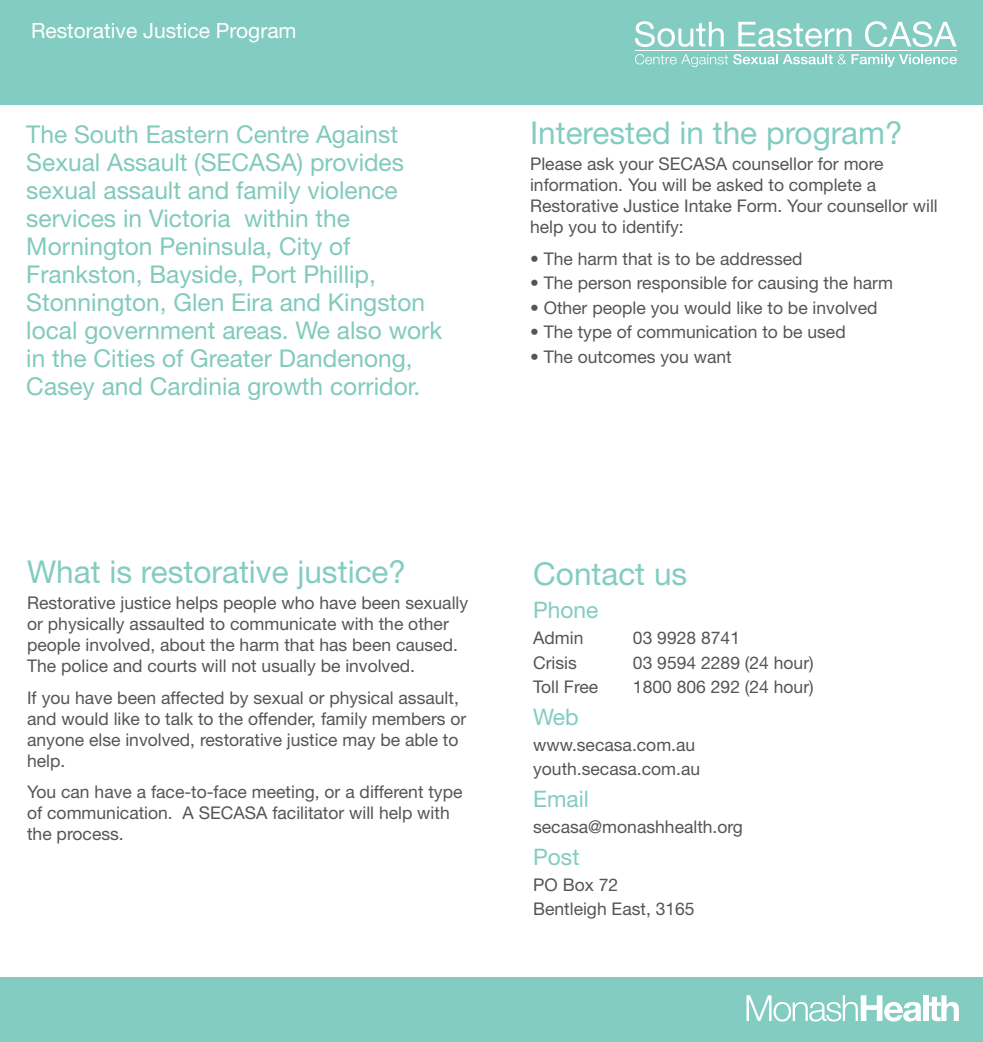
<style>
.page{position:relative;width:983px;height:1042px;background:#fff}
.page>*{position:absolute;margin:0;border:0;box-sizing:border-box;transform-origin:0 0}
.t1{font:31.5px "Helvetica Neue";color:#83ccc2}
.t2{font:24.5px/28px "Helvetica Neue";color:#81cabc}
.t3{font:22.75px "Helvetica Neue";color:#83ccc2}
.t4{font:21px "Helvetica Neue";color:#fff}
.t5{font:17.5px/21px "Helvetica Neue";color:#545556}
</style>
<div class="page">
<div style="left:0;top:977px;width:982px;height:65px;background:#83ccc2"></div>
<div style="left:0;top:0;width:982px;height:104px;background:#83ccc2"></div>
<svg style="left:746px;top:995px;width:175px;height:26px"></svg>
<div style="left:922px;top:995px;width:5px;height:26px;background:#fff"></div>
<svg style="left:928px;top:995px;width:30px;height:26px"></svg>
<svg style="left:635px;top:21px;width:88px;height:26px"></svg>
<svg style="left:738px;top:22px;width:113px;height:25px"></svg>
<svg style="left:865px;top:21px;width:91px;height:26px"></svg>
<svg style="left:635px;top:54px;width:321px;height:13px"></svg>
<hr style="left:634px;top:50px;width:322px;height:1px;background:#fff">
<p class="t4" style="left:31px;top:23px;width:267px">Restorative Justice Program</p>
<p class="t2" style="left:26px;top:123px;width:417px">The South Eastern Centre Against Sexual Assault (SECASA) provides sexual assault and family violence services in Victoria within the Mornington Peninsula, City of Frankston, Bayside, Port Phillip, Stonnington, Glen Eira and Kingston local government areas. We also work in the Cities of Greater Dandenong, Casey and Cardinia growth corridor.</p>
<h1 class="t1" style="left:530px;top:121px;width:374px">Interested in the program?</h1>
<p class="t5" style="left:530px;top:155px;width:409px">Please ask your SECASA counsellor for more information. You will be asked to complete a Restorative Justice Intake Form. Your counsellor will help you to identify:</p>
<p class="t5" style="left:530px;top:249px;width:274px">• The harm that is to be addressed</p>
<p class="t5" style="left:530px;top:274px;width:364px">• The person responsible for causing the harm</p>
<p class="t5" style="left:530px;top:298px;width:349px">• Other people you would like to be involved</p>
<p class="t5" style="left:530px;top:323px;width:317px">• The type of communication to be used</p>
<p class="t5" style="left:530px;top:347px;width:203px">• The outcomes you want</p>
<h1 class="t1" style="left:27px;top:560px;width:380px">What is restorative justice?</h1>
<p class="t5" style="left:27px;top:594px;width:442px">Restorative justice helps people who have been sexually or physically assaulted to communicate with the other people involved, about the harm that has been caused.<br>The police and courts will not usually be involved.</p>
<p class="t5" style="left:27px;top:689px;width:440px">If you have been affected by sexual or physical assault, and would like to talk to the offender, family members or anyone else involved, restorative justice may be able to help.</p>
<p class="t5" style="left:27px;top:783px;width:436px">You can have a face-to-face meeting, or a different type of communication. A SECASA facilitator will help with the process.</p>
<h1 class="t1" style="left:533px;top:562px;width:156px">Contact us</h1>
<h3 class="t3" style="left:533px;top:601px;width:67px">Phone</h3>
<p class="t5" style="left:533px;top:629px;width:52px">Admin</p>
<p class="t5" style="left:632px;top:629px;width:109px">03 9928 8741</p>
<p class="t5" style="left:533px;top:653px;width:45px">Crisis</p>
<p class="t5" style="left:632px;top:653px;width:182px">03 9594 2289 (24 hour)</p>
<p class="t5" style="left:533px;top:678px;width:67px">Toll Free</p>
<p class="t5" style="left:632px;top:678px;width:182px">1800 806 292 (24 hour)</p>
<h3 class="t3" style="left:533px;top:708px;width:47px">Web</h3>
<p class="t5" style="left:533px;top:734px;width:168px;line-height:24.5px">www.secasa.com.au youth.secasa.com.au</p>
<h3 class="t3" style="left:533px;top:790px;width:57px">Email</h3>
<p class="t5" style="left:533px;top:818px;width:211px">secasa@monashhealth.org</p>
<h3 class="t3" style="left:533px;top:848px;width:48px">Post</h3>
<p class="t5" style="left:533px;top:874px;width:163px;line-height:24.5px">PO Box 72<br>Bentleigh East, 3165</p>
</div>
